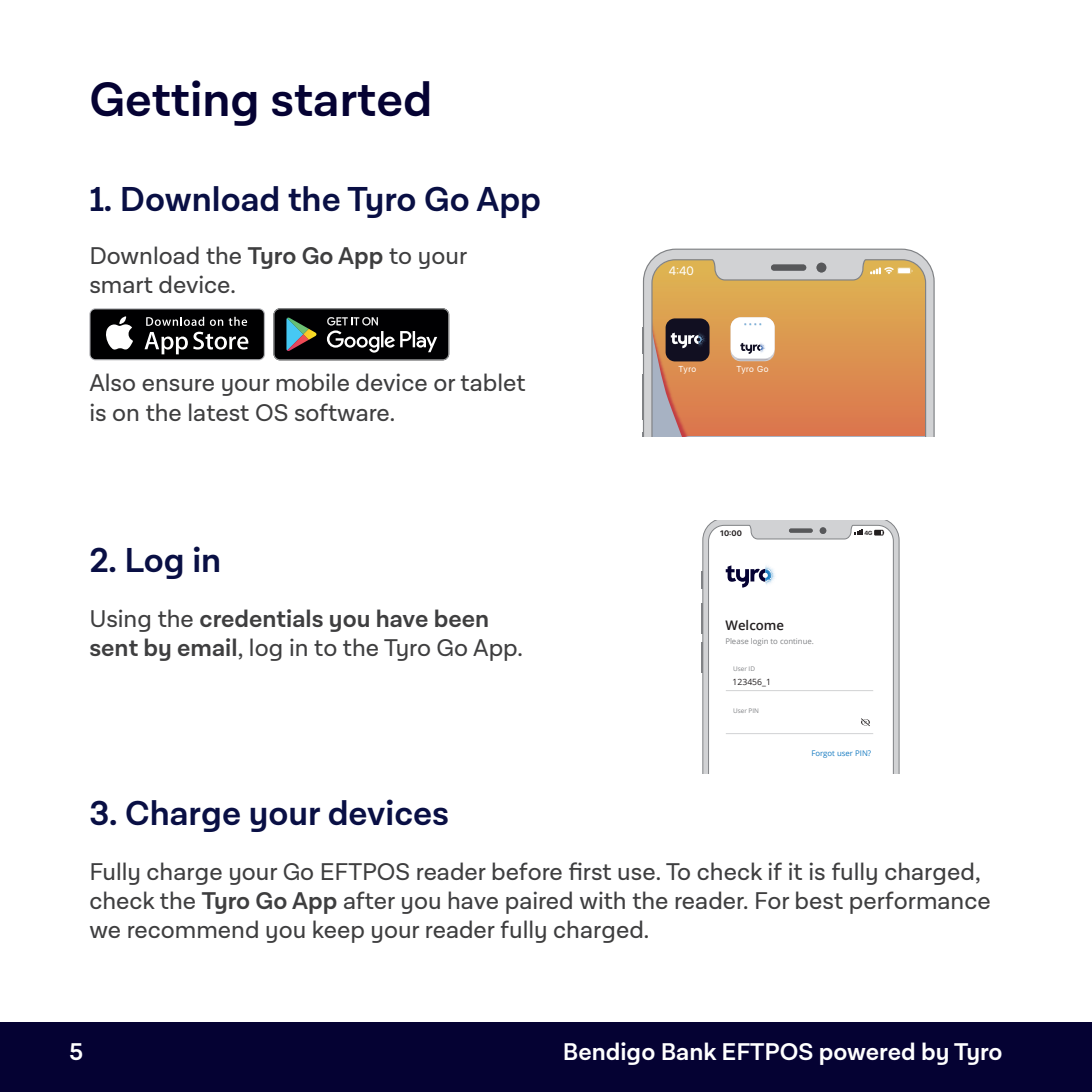
<style>
.page{position:relative;width:1092px;height:1092px;background:#fff}
.page>*{position:absolute;margin:0;border:0;box-sizing:border-box;transform-origin:0 0}
.Page_Title{font:600 49px "Lota Grotesque Alt 3";color:#050233}
.t1{font:600 35px "Lota Grotesque Alt 3";color:#090f44}
.t2{font:24.5px/29.4px "Lota Grotesque Alt 3";color:#3e3e3f}
.t3{font:600 24.5px/29.4px "Lota Grotesque Alt 3";color:#3e3e3f}
.t4{font:600 24.5px "Lota Grotesque Alt 3";color:#fff}
.t5{font:600 13.3px "Open Sans";color:#231f20}
.t6{font:11.9px "SFUI Display";color:#fff}
.t7{font:8.75px "SFUI Display";letter-spacing:.035em;color:#fff}
.t8{font:8.75px "Open Sans";color:#231f20}
.t9{font:700 8.05px "SFUI Display";color:#231f20}
.t10{font:7.7px "Open Sans";color:#808285}
.t11{font:7.7px "Open Sans";color:#177bc1}
.t12{font:6.3px "Open Sans";color:#808285}
.t13{font:700 5.95px "SFUI Display";color:#231f20}
.s1{font-weight:600}
.s2{font-weight:400}
</style>
<div class="page">
<div style="left:0;top:1022px;width:1091px;height:69px;background:#050233"></div>
<svg style="left:89px;top:308px;width:176px;height:52px"></svg>
<div style="left:90px;top:309px;width:174px;height:50px;background:#000001;border-radius:5px"></div>
<svg style="left:106px;top:316px;width:27px;height:33px"></svg>
<svg style="left:144px;top:317px;width:104px;height:37px"></svg>
<svg style="left:273px;top:308px;width:176px;height:52px;background:#272a2b"></svg>
<svg style="left:709px;top:520px;width:190px;height:253px;background:#cdced0"></svg>
<svg style="left:701px;top:524px;width:193px;height:249px"></svg>
<svg style="left:860px;top:718px;width:9px;height:8px"></svg>
<svg style="left:642px;top:248px;width:293px;height:188px;background:#d29d6e"></svg>
<hr style="left:641px;top:328px;width:2px;height:26px;background:#808285">
<hr style="left:641px;top:374px;width:2px;height:46px;background:#808285">
<div style="left:771px;top:264px;width:35px;height:7px;background:#57585a;border-radius:3px"></div>
<div style="left:816px;top:263px;width:10px;height:9px;background:#57585a;border-radius:50%"></div>
<p class="Page_Title" style="left:89px;top:72px;width:344px">Getting started</p>
<p class="t1" style="left:89px;top:180px;width:453px">1. Download the Tyro Go App</p>
<p class="t2" style="left:89px;top:242px;width:379px">Download the <span class="s1">Tyro Go App</span> to your smart device.</p>
<p class="t2" style="left:89px;top:369px;width:437px">Also ensure your mobile device or tablet is on the latest OS software.</p>
<p class="t1" style="left:89px;top:540px;width:133px">2. Log in</p>
<p class="t3" style="left:89px;top:604px;width:435px"><span class="s2">Using the</span> credentials you have been sent by email<span class="s2">, log in to the Tyro Go App.</span></p>
<p class="t1" style="left:89px;top:793px;width:361px">3. Charge your devices</p>
<p class="t6" style="left:668px;top:261px;width:27px">4:40</p>
<p class="t7" style="left:678px;top:362px;width:19px">Tyro</p>
<p class="t7" style="left:736px;top:362px;width:34px">Tyro Go</p>
<p class="t9" style="left:720px;top:528px;width:23px">10:00</p>
<p class="t13" style="left:864px;top:529px;width:10px">4G</p>
<p class="t5" style="left:725px;top:616px;width:60px">Welcome</p>
<p class="t10" style="left:725px;top:635px;width:90px">Please login to continue.</p>
<p class="t12" style="left:733px;top:664px;width:24px">User ID</p>
<p class="t12" style="left:733px;top:706px;width:28px">User PIN</p>
<p class="t8" style="left:732px;top:676px;width:40px">123456_1</p>
<p class="t11" style="left:811px;top:747px;width:61px">Forgot user PIN?</p>
<p class="t2" style="left:89px;top:857px;width:902px">Fully charge your Go EFTPOS reader before first use. To check if it is fully charged, check the <span class="s1">Tyro Go App</span> after you have paired with the reader. For best performance we recommend you keep your reader fully charged.</p>
<p class="t4" style="left:69px;top:1037px;width:15px">5</p>
<p class="t4" style="left:563px;top:1037px;width:441px">Bendigo Bank EFTPOS powered by Tyro</p>
</div>
